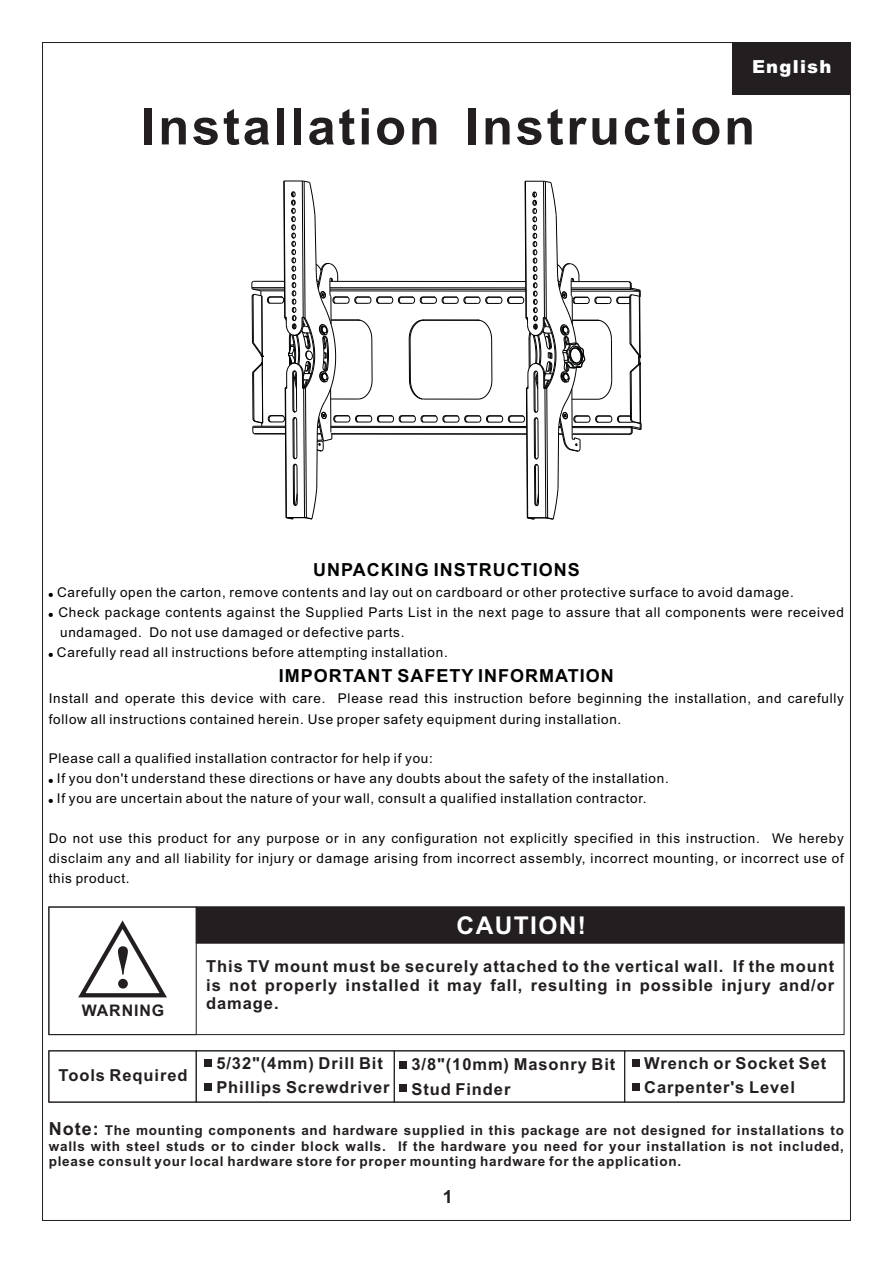
<style>
.page{position:relative;width:893px;height:1263px;background:#fff}
.page>*{position:absolute;margin:0;border:0;box-sizing:border-box;transform-origin:0 0}
.t1{font:700 61.2px "Times New Roman";color:#231f20}
.t2{font:700 50.7px "Arial";letter-spacing:.055em;color:#231f20}
.t3{font:700 24.45px "Arial";letter-spacing:.055em;color:#fff}
.t4{font:700 18px "Arial";letter-spacing:.055em;color:#010202}
.t5{font:italic 900 18px "Arial";letter-spacing:.065em;color:#fff}
.t6{font:700 18px "Arial";color:#231f20}
.t7{font:700 16.5px/24.3px "Arial";letter-spacing:.055em;color:#231f20}
.t8{font:700 15.9px "Arial";letter-spacing:.055em;color:#231f20}
.t9{font:13.5px/20px "Arial";letter-spacing:.055em;color:#010202}
.t10{font:700 13.5px/15.6px "Arial";letter-spacing:.055em;color:#231f20;text-align:justify}
.s1{font-size:18px}
</style>
<div class="page">
<svg style="left:251px;top:180px;width:391px;height:340px"></svg>
<div style="left:732px;top:43px;width:118px;height:52px;background:#231f20"></div>
<div style="left:197px;top:906px;width:648px;height:38px;background:#231f20"></div>
<div style="left:48px;top:906px;width:149px;height:129px;border:1px solid #231f20"></div>
<svg style="left:78px;top:920px;width:89px;height:78px"></svg>
<div style="left:48px;top:1050px;width:149px;height:52px;border:1px solid #231f20"></div>
<div style="left:196px;top:1050px;width:199px;height:52px;border:1px solid #231f20"></div>
<div style="left:394px;top:1050px;width:231px;height:52px;border:1px solid #231f20"></div>
<div style="left:624px;top:1050px;width:220px;height:52px;border:1px solid #231f20"></div>
<div style="left:204px;top:1059px;width:8px;height:8px;background:#231f20"></div>
<div style="left:204px;top:1083px;width:8px;height:8px;background:#231f20"></div>
<div style="left:399px;top:1061px;width:8px;height:8px;background:#231f20"></div>
<div style="left:399px;top:1084px;width:8px;height:8px;background:#231f20"></div>
<div style="left:632px;top:1059px;width:8px;height:8px;background:#231f20"></div>
<div style="left:632px;top:1083px;width:8px;height:8px;background:#231f20"></div>
<h3 class="t5" style="left:752px;top:61px;width:81px">English</h3>
<h2 class="t2" style="left:141px;top:108px;width:615px">Installation Instruction</h2>
<h3 class="t4" style="left:313px;top:563px;width:268px">UNPACKING INSTRUCTIONS</h3>
<p class="t9" style="left:57px;top:583px;width:789px">Carefully open the carton, remove contents and lay out on cardboard or other protective surface to avoid damage.<br>Check package contents against the Supplied Parts List in the next page to assure that all components were received undamaged. Do not use damaged or defective parts.<br>Carefully read all instructions before attempting installation.</p>
<h3 class="t4" style="left:279px;top:669px;width:336px">IMPORTANT SAFETY INFORMATION</h3>
<p class="t9" style="left:49px;top:689px;width:797px;line-height:20.4px">Install and operate this device with care. Please read this instruction before beginning the installation, and carefully follow all instructions contained herein. Use proper safety equipment during installation.</p>
<p class="t9" style="left:57px;top:750px;width:613px;text-indent:-8px">Please call a qualified installation contractor for help if you:<br>If you don't understand these directions or have any doubts about the safety of the installation.<br>If you are uncertain about the nature of your wall, consult a qualified installation contractor.</p>
<p class="t9" style="left:49px;top:829px;width:797px;line-height:20.4px;text-align:justify">Do not use this product for any purpose or in any configuration not explicitly specified in this instruction. We hereby disclaim any and all liability for injury or damage arising from incorrect assembly, incorrect mounting, or incorrect use of this product.</p>
<h3 class="t3" style="left:457px;top:916px;width:131px">CAUTION!</h3>
<h1 class="t1" style="left:113px;top:946px;width:22px">!</h1>
<p class="t8" style="left:82px;top:1004px;width:84px">WARNING</p>
<p class="t7" style="left:59px;top:1064px;width:130px">Tools Required</p>
<p class="t7" style="left:206px;top:958px;width:629px;line-height:18.5px;text-align:justify">This TV mount must be securely attached to the vertical wall. If the mount is not properly installed it may fall, resulting in possible injury and/or damage.</p>
<p class="t7" style="left:216px;top:1052px;width:175px">5/32"(4mm) Drill Bit<br>Phillips Screwdriver</p>
<p class="t7" style="left:411px;top:1054px;width:206px">3/8"(10mm) Masonry Bit<br>Stud Finder</p>
<p class="t7" style="left:644px;top:1052px;width:184px">Wrench or Socket Set<br>Carpenter's Level</p>
<p class="t10" style="left:49px;top:1123px;width:797px"><span class="s1">Note:</span> The mounting components and hardware supplied in this package are not designed for installations to walls with steel studs or to cinder block walls. If the hardware you need for your installation is not included, please consult your local hardware store for proper mounting hardware for the application.</p>
<h3 class="t6" style="left:443px;top:1189px;width:12px">1</h3>
</div>
